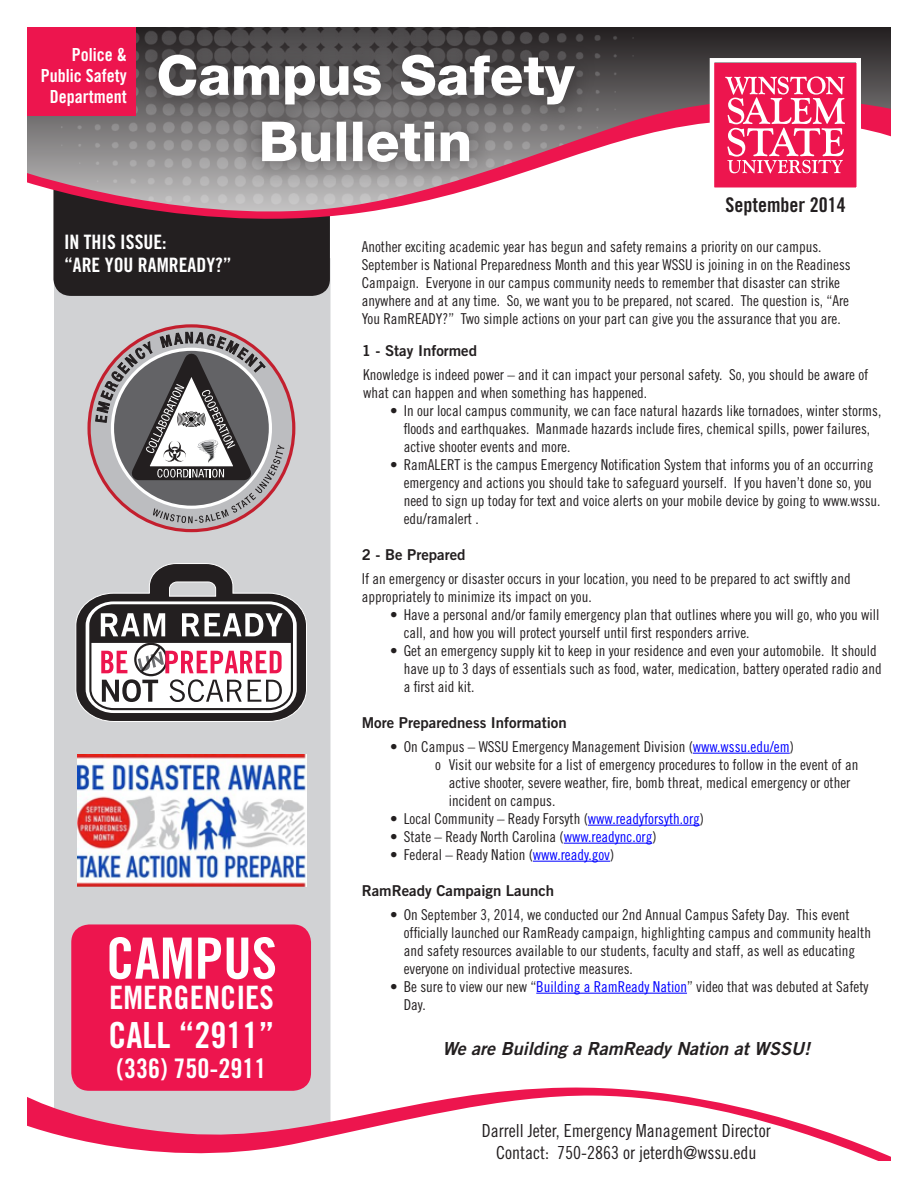
<style>
.page{position:relative;width:918px;height:1188px;background:#fff}
.page>*{position:absolute;margin:0;border:0;box-sizing:border-box;transform-origin:0 0}
.t1{font:57px "Trade Gothic Bold Cond Twenty";color:#fff}
.t2{font:36px "Trade Gothic Bold Cond Twenty";color:#fff}
.t3{font:32.25px "Trade Gothic Bold Cond Twenty";color:#fff}
.t4{font:27px "Trade Gothic Bold Cond Twenty";color:#fff}
.t5{font:20.25px "Trade Gothic Bold Cond Twenty";color:#231f20}
.t6{font:19.8px "Trade Gothic Bold Cond Twenty";color:#fff}
.t7{font:18px "Trade Gothic Cond Eighteen";color:#231f20}
.t8{font:italic 18px "Trade Gothic Bold Two";color:#231f20}
.t9{font:18px/21px "Trade Gothic Bold Cond Twenty";color:#fff;text-align:right}
.t10{font:15px/18px "Trade Gothic Cond Eighteen";color:#231f20}
.t11{font:15px "Trade Gothic Bold Two";color:#231f20}
.s1{color:#00f}
</style>
<div class="page">
<div style="left:54px;top:296px;width:276px;height:716px;background:#d1d2d4"></div>
<svg style="left:652px;top:27px;width:239px;height:62px;fill:#343031"></svg>
<img style="left:136px;top:27px;width:516px;height:62px">
<div style="left:135px;top:31px;width:461px;height:154px;background:#231f20;opacity:.75"></div>
<svg style="left:159px;top:55px;width:416px;height:34px"></svg>
<hr style="left:693px;top:753px;width:97px;height:1px;background:#00f">
<hr style="left:588px;top:825px;width:112px;height:1px;background:#00f">
<hr style="left:564px;top:843px;width:88px;height:1px;background:#00f">
<hr style="left:533px;top:861px;width:77px;height:1px;background:#00f">
<hr style="left:536px;top:993px;width:151px;height:1px;background:#00f">
<svg style="left:27px;top:1012px;width:864px;height:149px"></svg>
<div style="left:27px;top:27px;width:109px;height:88px;background:#ed154e"></div>
<div style="left:71px;top:924px;width:240px;height:167px;background:#ed154e;border-radius:18px"></div>
<div style="left:53px;top:238px;width:277px;height:58px;background:#231f20"></div>
<svg style="left:27px;top:89px;width:864px;height:149px"></svg>
<svg style="left:707px;top:56px;width:156px;height:138px"></svg>
<svg style="left:75px;top:563px;width:232px;height:159px"></svg>
<svg style="left:89px;top:326px;width:205px;height:205px"></svg>
<svg style="left:95px;top:324px;width:189px;height:199px"></svg>
<img style="left:77px;top:754px;width:230px;height:133px">
<p class="t9" style="left:41px;top:44px;width:87px">Police &amp;<br>Public Safety<br>Department</p>
<p class="t6" style="left:64px;top:230px;width:104px">IN THIS ISSUE:</p>
<p class="t6" style="left:64px;top:253px;width:169px">“ARE YOU RAMREADY?”</p>
<p class="t1" style="left:106px;top:924px;width:172px">CAMPUS</p>
<p class="t3" style="left:109px;top:978px;width:166px">EMERGENCIES</p>
<p class="t2" style="left:109px;top:1013px;width:167px">CALL “2911”</p>
<p class="t4" style="left:117px;top:1052px;width:151px">(336) 750-2911</p>
<p class="t5" style="left:726px;top:192px;width:122px">September 2014</p>
<p class="t10" style="left:362px;top:238px;width:461px">Another exciting academic year has begun and safety remains a priority on our campus.</p>
<p class="t10" style="left:362px;top:256px;width:490px">September is National Preparedness Month and this year WSSU is joining in on the Readiness</p>
<p class="t10" style="left:362px;top:274px;width:480px">Campaign. Everyone in our campus community needs to remember that disaster can strike</p>
<p class="t10" style="left:362px;top:292px;width:489px">anywhere and at any time. So, we want you to be prepared, not scared. The question is, “Are</p>
<p class="t10" style="left:362px;top:310px;width:481px">You RamREADY?” Two simple actions on your part can give you the assurance that you are.</p>
<p class="t11" style="left:362px;top:341px;width:117px">1 - Stay Informed</p>
<p class="t10" style="left:363px;top:365px;width:507px">Knowledge is indeed power – and it can impact your personal safety. So, you should be aware of what can happen and when something has happened.</p>
<p class="t10" style="left:404px;top:401px;width:479px;text-indent:-14px">• In our local campus community, we can face natural hazards like tornadoes, winter storms, floods and earthquakes. Manmade hazards include fires, chemical spills, power failures, active shooter events and more.</p>
<p class="t10" style="left:404px;top:455px;width:478px;text-indent:-14px">• RamALERT is the campus Emergency Notification System that informs you of an occurring emergency and actions you should take to safeguard yourself. If you haven’t done so, you need to sign up today for text and voice alerts on your mobile device by going to www.wssu. edu/ramalert .</p>
<p class="t11" style="left:362px;top:545px;width:105px">2 - Be Prepared</p>
<p class="t10" style="left:362px;top:569px;width:491px">If an emergency or disaster occurs in your location, you need to be prepared to act swiftly and appropriately to minimize its impact on you.</p>
<p class="t10" style="left:404px;top:605px;width:477px;text-indent:-14px">• Have a personal and/or family emergency plan that outlines where you will go, who you will call, and how you will protect yourself until first responders arrive.</p>
<p class="t10" style="left:404px;top:641px;width:480px;text-indent:-14px">• Get an emergency supply kit to keep in your residence and even your automobile. It should have up to 3 days of essentials such as food, water, medication, battery operated radio and a first aid kit.</p>
<p class="t11" style="left:362px;top:713px;width:206px">More Preparedness Information</p>
<p class="t10" style="left:390px;top:737px;width:405px">• On Campus – WSSU Emergency Management Division (<span class="s1">www.wssu.edu/em</span>)</p>
<p class="t10" style="left:449px;top:755px;width:411px;text-indent:-14px">o Visit our website for a list of emergency procedures to follow in the event of an active shooter, severe weather, fire, bomb threat, medical emergency or other incident on campus.</p>
<p class="t10" style="left:390px;top:809px;width:315px">• Local Community – Ready Forsyth (<span class="s1">www.readyforsyth.org</span>)</p>
<p class="t10" style="left:390px;top:827px;width:268px">• State – Ready North Carolina (<span class="s1">www.readync.org</span>)</p>
<p class="t10" style="left:390px;top:845px;width:226px">• Federal – Ready Nation (<span class="s1">www.ready.gov</span>)</p>
<p class="t11" style="left:362px;top:881px;width:194px">RamReady Campaign Launch</p>
<p class="t10" style="left:404px;top:905px;width:469px;text-indent:-14px">• On September 3, 2014, we conducted our 2nd Annual Campus Safety Day. This event officially launched our RamReady campaign, highlighting campus and community health and safety resources available to our students, faculty and staff, as well as educating everyone on individual protective measures.</p>
<p class="t10" style="left:404px;top:977px;width:466px;text-indent:-14px">• Be sure to view our new “<span class="s1">Building a RamReady Nation</span>” video that was debuted at Safety<br>Day.</p>
<p class="t8" style="left:443px;top:1037px;width:369px">We are Building a RamReady Nation at WSSU!</p>
<p class="t7" style="left:482px;top:1120px;width:290px">Darrell Jeter, Emergency Management Director</p>
<p class="t7" style="left:496px;top:1142px;width:262px">Contact: 750-2863 or jeterdh@wssu.edu</p>
</div>
